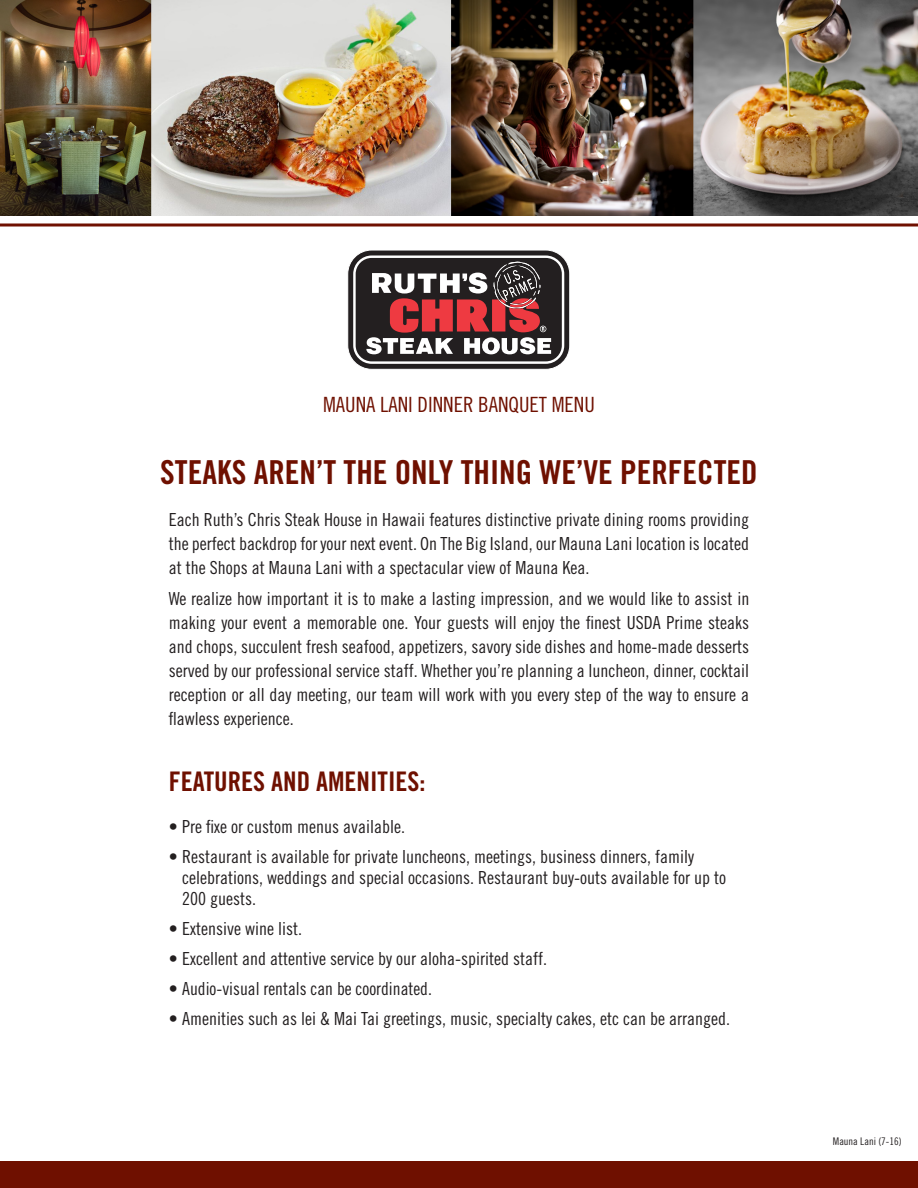
<style>
.page{position:relative;width:918px;height:1188px;background:#fff}
.page>*{position:absolute;margin:0;border:0;box-sizing:border-box;transform-origin:0 0}
.t1{font:33px "Trade Gothic Bold Cond Twenty";color:#6f1000}
.t2{font:27px "Trade Gothic Bold Cond Twenty";color:#6f1000}
.t3{font:21px "Trade Gothic Cond Eighteen";color:#6f1000}
.t4{font:18px/24px "Trade Gothic Cond Eighteen";color:#231f20;text-align:justify}
.t5{font:10.5px "Trade Gothic Cond Eighteen";color:#231f20}
</style>
<div class="page">
<img style="left:0;top:0;width:918px;height:216px">
<hr style="left:0;top:224px;width:918px;height:2px;background:#6f1000">
<div style="left:0;top:1161px;width:918px;height:27px;background:#6f1000"></div>
<div style="left:348px;top:250px;width:222px;height:119px;background:#231f20;border-radius:24px"></div>
<div style="left:347px;top:250px;width:223px;height:120px;border:1px solid #fff;border-radius:24px"></div>
<svg style="left:353px;top:255px;width:211px;height:109px"></svg>
<p class="t3" style="left:323px;top:392px;width:273px">MAUNA LANI DINNER BANQUET MENU</p>
<p class="t1" style="left:160px;top:452px;width:599px">STEAKS AREN’T THE ONLY THING WE’VE PERFECTED</p>
<p class="t4" style="left:169px;top:507px;width:582px">Each Ruth’s Chris Steak House in Hawaii features distinctive private dining rooms providing the perfect backdrop for your next event. On The Big Island, our Mauna Lani location is located at the Shops at Mauna Lani with a spectacular view of Mauna Kea.</p>
<p class="t4" style="left:169px;top:587px;width:582px">We realize how important it is to make a lasting impression, and we would like to assist in making your event a memorable one. Your guests will enjoy the finest USDA Prime steaks and chops, succulent fresh seafood, appetizers, savory side dishes and home-made desserts served by our professional service staff. Whether you’re planning a luncheon, dinner, cocktail reception or all day meeting, our team will work with you every step of the way to ensure a flawless experience.</p>
<p class="t2" style="left:169px;top:765px;width:258px">FEATURES AND AMENITIES:</p>
<p class="t4" style="left:169px;top:815px;width:238px">• Pre fixe or custom menus available.</p>
<p class="t4" style="left:182px;top:846px;width:545px;line-height:21px;text-align:left;text-indent:-14px">• Restaurant is available for private luncheons, meetings, business dinners, family celebrations, weddings and special occasions. Restaurant buy-outs available for up to<br>200 guests.</p>
<p class="t4" style="left:169px;top:917px;width:135px">• Extensive wine list.</p>
<p class="t4" style="left:169px;top:947px;width:380px">• Excellent and attentive service by our aloha-spirited staff.</p>
<p class="t4" style="left:169px;top:977px;width:265px">• Audio-visual rentals can be coordinated.</p>
<p class="t4" style="left:169px;top:1007px;width:563px">• Amenities such as lei &amp; Mai Tai greetings, music, specialty cakes, etc can be arranged.</p>
<p class="t5" style="left:833px;top:1135px;width:70px">Mauna Lani (7-16)</p>
</div>
